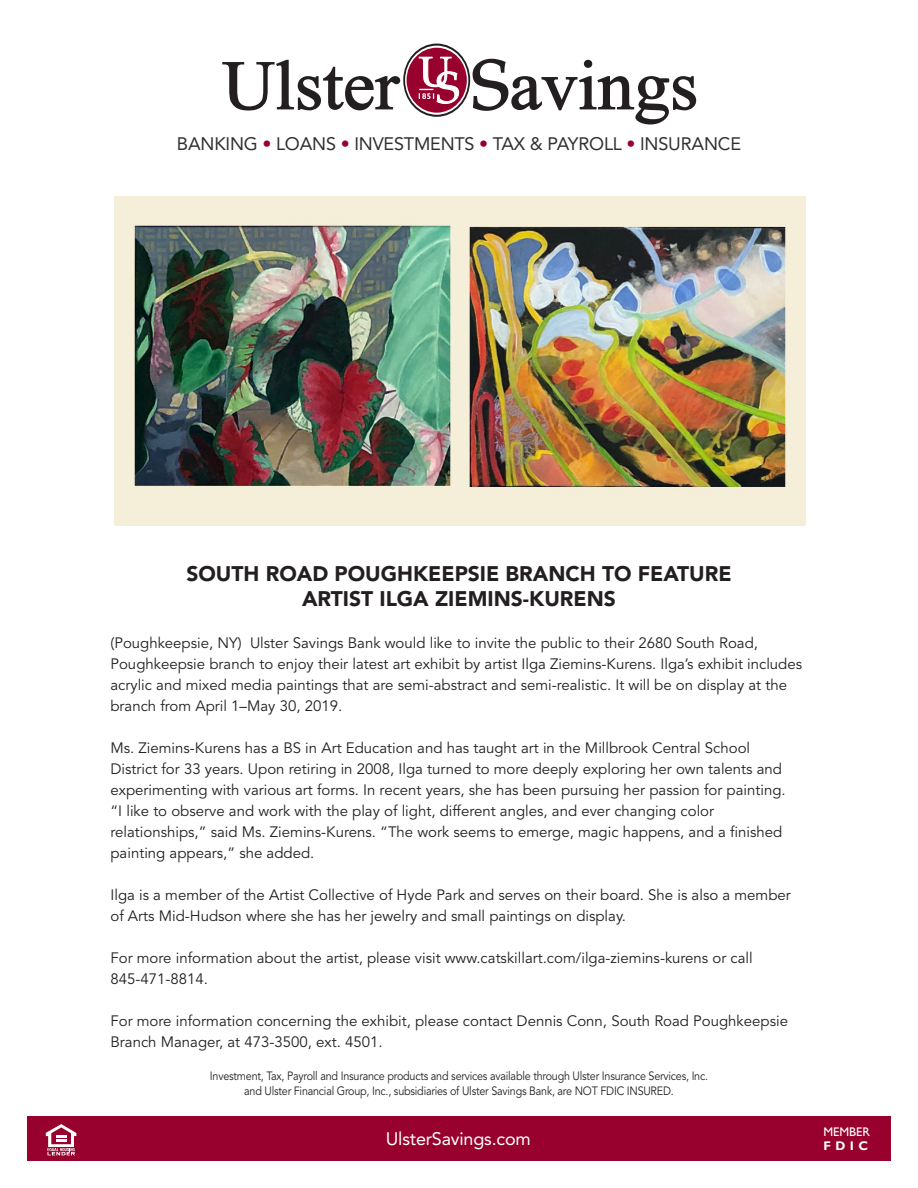
<style>
.page{position:relative;width:918px;height:1188px;background:#fff}
.page>*{position:absolute;margin:0;border:0;box-sizing:border-box;transform-origin:0 0}
.Headlines{font:900 21px "Avenir LT Std";color:#231f20}
.t1{font:18px "Avenir LT Std";letter-spacing:-.01em;color:#312f30}
.t2{font:18px "Avenir LT Std";letter-spacing:-.01em;color:#fff}
.Text{font:15px/21px "Avenir LT Std";color:#231f20}
.t3{font:12.45px "Gill Sans";color:#fff}
.t4{font:700 12.45px "Gill Sans";color:#fff}
.t5{font:12px/15px "Avenir LT Std";letter-spacing:-.02em;color:#231f20;text-align:center;scale:.9 1}
.s1{color:#98012d}
</style>
<div class="page">
<svg style="left:222px;top:60px;width:178px;height:51px"></svg>
<svg style="left:473px;top:59px;width:223px;height:65px"></svg>
<svg style="left:403px;top:44px;width:67px;height:73px"></svg>
<svg style="left:405px;top:46px;width:63px;height:69px"></svg>
<div style="left:407px;top:48px;width:60px;height:65px;background:#98012d;border-radius:50%"></div>
<svg style="left:419px;top:57px;width:40px;height:47px"></svg>
<img style="left:114px;top:196px;width:691px;height:330px">
<div style="left:27px;top:1117px;width:864px;height:44px;background:#98012d"></div>
<svg style="left:46px;top:1124px;width:30px;height:31px"></svg>
<p class="t1" style="left:177px;top:133px;width:566px">BANKING <span class="s1">•</span> LOANS <span class="s1">•</span> INVESTMENTS <span class="s1">•</span> TAX &amp; PAYROLL <span class="s1">•</span> INSURANCE</p>
<p class="Headlines" style="left:186px;top:561px;width:547px">SOUTH ROAD POUGHKEEPSIE BRANCH TO FEATURE</p>
<p class="Headlines" style="left:302px;top:586px;width:315px">ARTIST ILGA ZIEMINS-KURENS</p>
<p class="Text" style="left:110px;top:633px;width:693px">(Poughkeepsie, NY) Ulster Savings Bank would like to invite the public to their 2680 South Road, Poughkeepsie branch to enjoy their latest art exhibit by artist Ilga Ziemins-Kurens. Ilga’s exhibit includes acrylic and mixed media paintings that are semi-abstract and semi-realistic. It will be on display at the branch from April 1–May 30, 2019.</p>
<p class="Text" style="left:110px;top:738px;width:677px">Ms. Ziemins-Kurens has a BS in Art Education and has taught art in the Millbrook Central School District for 33 years. Upon retiring in 2008, Ilga turned to more deeply exploring her own talents and experimenting with various art forms. In recent years, she has been pursuing her passion for painting. “I like to observe and work with the play of light, different angles, and ever changing color relationships,” said Ms. Ziemins-Kurens. “The work seems to emerge, magic happens, and a finished painting appears,” she added.</p>
<p class="Text" style="left:110px;top:885px;width:682px">Ilga is a member of the Artist Collective of Hyde Park and serves on their board. She is also a member of Arts Mid-Hudson where she has her jewelry and small paintings on display.</p>
<p class="Text" style="left:110px;top:948px;width:644px">For more information about the artist, please visit www.catskillart.com/ilga-ziemins-kurens or call<br>845-471-8814.</p>
<p class="Text" style="left:110px;top:1011px;width:679px">For more information concerning the exhibit, please contact Dennis Conn, South Road Poughkeepsie<br>Branch Manager, at 473-3500, ext. 4501.</p>
<p class="t5" style="left:210px;top:1068px;width:555px">Investment, Tax, Payroll and Insurance products and services available through Ulster Insurance Services, Inc. and Ulster Financial Group, Inc., subsidiaries of Ulster Savings Bank, are NOT FDIC INSURED.</p>
<p class="t3" style="left:824px;top:1124px;width:48px">MEMBER</p>
<p class="t2" style="left:386px;top:1128px;width:147px">UlsterSavings.com</p>
<p class="t4" style="left:824px;top:1139px;width:46px">FDIC</p>
</div>
